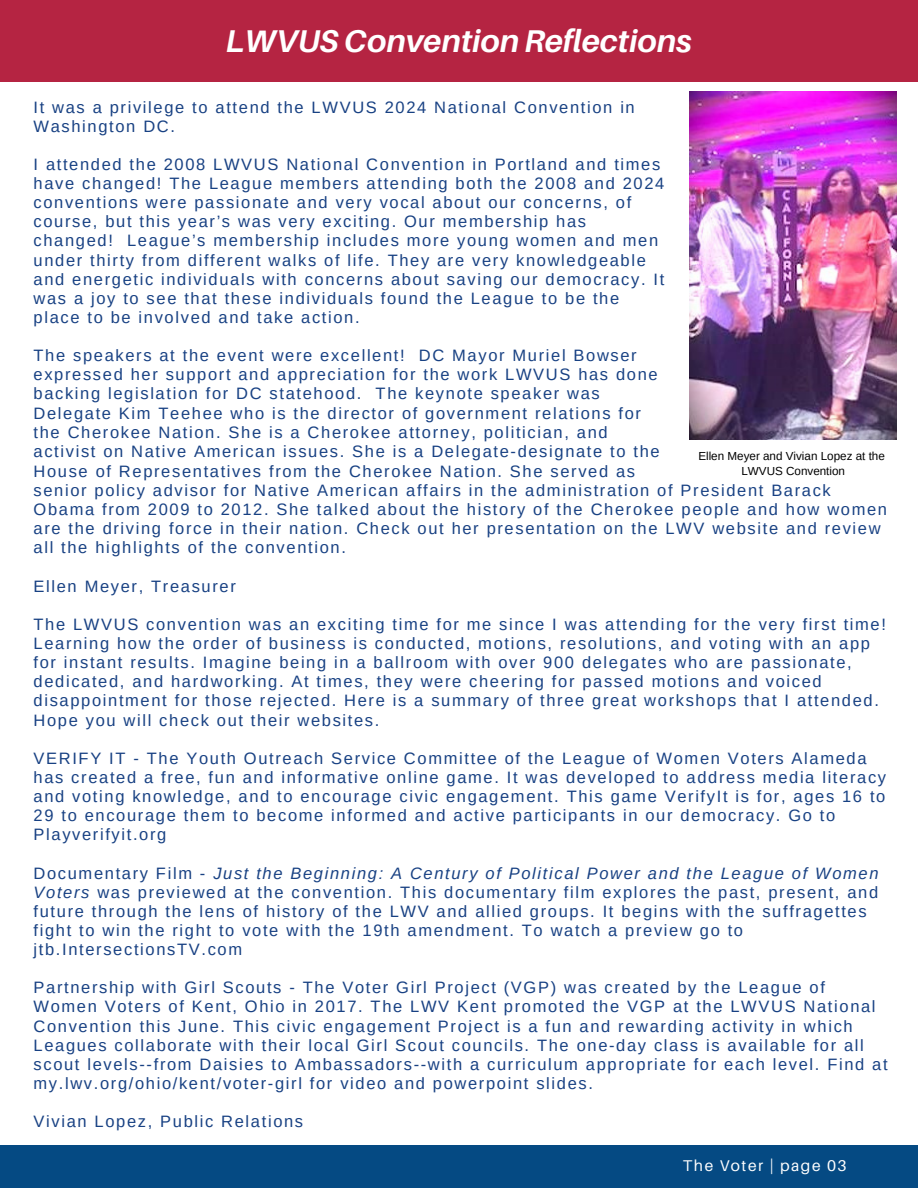
<style>
.page{position:relative;width:918px;height:1188px;background:#fff}
.page>*{position:absolute;margin:0;border:0;box-sizing:border-box;transform-origin:0 0}
.t1{font:italic 700 31.5px "Aileron";color:#fff}
.t2{font:16.5px/19.2px "Arimo";letter-spacing:.1em;color:#184183}
.t3{font:15.6px "Aileron";letter-spacing:.1em;color:#fff}
.t4{font:11.7px "Arimo";color:#000}
.s1{font-style:italic}
</style>
<div class="page">
<div style="left:0;top:1145px;width:918px;height:43px;background:#054a83"></div>
<div style="left:0;top:0;width:918px;height:81px;background:#b52442"></div>
<img style="left:690px;top:92px;width:207px;height:347px">
<p class="t1" style="left:226px;top:22px;width:467px">LWVUS Convention Reflections</p>
<h2 class="t2" style="left:34px;top:97px;width:603px">It was a privilege to attend the LWVUS 2024 National Convention in<br>Washington DC.</h2>
<h2 class="t2" style="left:34px;top:155px;width:632px">I attended the 2008 LWVUS National Convention in Portland and times have changed! The League members attending both the 2008 and 2024 conventions were passionate and very vocal about our concerns, of course, but this year’s was very exciting. Our membership has changed! League’s membership includes more young women and men under thirty from different walks of life. They are very knowledgeable and energetic individuals with concerns about saving our democracy. It was a joy to see that these individuals found the League to be the place to be involved and take action.</h2>
<h2 class="t2" style="left:34px;top:346px;width:628px">The speakers at the event were excellent! DC Mayor Muriel Bowser expressed her support and appreciation for the work LWVUS has done backing legislation for DC statehood. The keynote speaker was Delegate Kim Teehee who is the director of government relations for the Cherokee Nation. She is a Cherokee attorney, politician, and activist on Native American issues. She is a Delegate-designate to the</h2>
<p class="t2" style="left:34px;top:462px;width:855px">House of Representatives from the Cherokee Nation. She served as<br>senior policy advisor for Native American affairs in the administration of President Barack Obama from 2009 to 2012. She talked about the history of the Cherokee people and how women are the driving force in their nation. Check out her presentation on the LWV website and review all the highlights of the convention.</p>
<p class="t2" style="left:34px;top:576px;width:204px">Ellen Meyer, Treasurer</p>
<h2 class="t2" style="left:34px;top:615px;width:854px">The LWVUS convention was an exciting time for me since I was attending for the very first time!<br>Learning how the order of business is conducted, motions, resolutions, and voting with an app for instant results. Imagine being in a ballroom with over 900 delegates who are passionate, dedicated, and hardworking. At times, they were cheering for passed motions and voiced disappointment for those rejected. Here is a summary of three great workshops that I attended.<br>Hope you will check out their websites.</h2>
<h2 class="t2" style="left:34px;top:748px;width:854px">VERIFY IT - The Youth Outreach Service Committee of the League of Women Voters Alameda has created a free, fun and informative online game. It was developed to address media literacy and voting knowledge, and to encourage civic engagement. This game VerifyIt is for, ages 16 to 29 to encourage them to become informed and active participants in our democracy. Go to Playverifyit.org</h2>
<h2 class="t2" style="left:34px;top:863px;width:847px">Documentary Film - <span class="s1">Just the Beginning: A Century of Political Power and the League of Women Voters</span> was previewed at the convention. This documentary film explores the past, present, and future through the lens of history of the LWV and allied groups. It begins with the suffragettes fight to win the right to vote with the 19th amendment. To watch a preview go to jtb.IntersectionsTV.com</h2>
<h2 class="t2" style="left:34px;top:978px;width:856px">Partnership with Girl Scouts - The Voter Girl Project (VGP) was created by the League of Women Voters of Kent, Ohio in 2017. The LWV Kent promoted the VGP at the LWVUS National Convention this June. This civic engagement Project is a fun and rewarding activity in which Leagues collaborate with their local Girl Scout councils. The one-day class is available for all scout levels--from Daisies to Ambassadors--with a curriculum appropriate for each level. Find at my.lwv.org/ohio/kent/voter-girl for video and powerpoint slides.</h2>
<h2 class="t2" style="left:34px;top:1112px;width:271px">Vivian Lopez, Public Relations</h2>
<h2 class="t4" style="left:698px;top:449px;width:188px">Ellen Meyer and Vivian Lopez at the</h2>
<h2 class="t4" style="left:741px;top:464px;width:105px">LWVUS Convention</h2>
<h1 class="t3" style="left:683px;top:1156px;width:165px">The Voter | page 03</h1>
</div>
